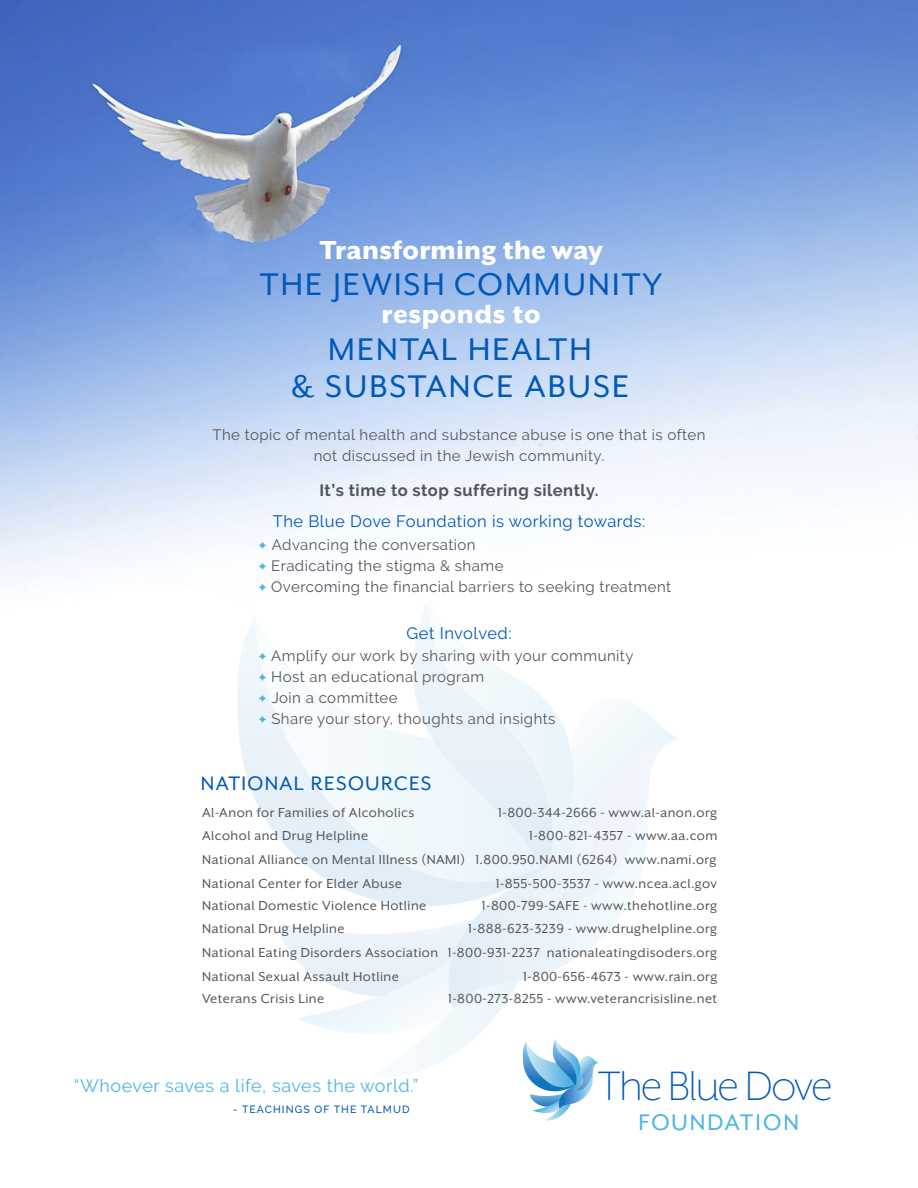
<style>
.page{position:relative;width:918px;height:1188px;background:#fff}
.page>*{position:absolute;margin:0;border:0;box-sizing:border-box;transform-origin:0 0}
.t1{font:300 47.25px "Mr Eaves XL San OT";letter-spacing:-.035em;color:#0058b8}
.t2{font:36px "Mr Eaves XL San OT";letter-spacing:.06em;color:#0058b8}
.t3{font:800 30px "Mr Eaves XL San OT";letter-spacing:.01em;color:#fff}
.t4{font:25.95px "Mr Eaves XL San OT";letter-spacing:.07em;color:#4cb4e5}
.t5{font:22.5px "Mr Eaves XL San OT";letter-spacing:.06em;color:#0058b8}
.t6{font:18px "Raleway";letter-spacing:.03em;color:#4cb4e5}
.t7{font:16.5px "Raleway";letter-spacing:.03em;color:#0058b8}
.t8{font:700 16.5px "Raleway";letter-spacing:.03em;color:#54555a}
.t9{font:15px "Mr Eaves XL San OT";letter-spacing:.03em;color:#54555a}
.t10{font:15px "Raleway";letter-spacing:.03em;color:#54555a}
.t11{font:500 10.5px "Raleway";letter-spacing:.1em;color:#0058b8}
.s1{color:#4cb4e5}
</style>
<div class="page">
<img style="left:0;top:0;width:918px;height:587px">
<svg style="left:237px;top:617px;width:41px;height:219px"></svg>
<svg style="left:278px;top:604px;width:401px;height:517px"></svg>
<p class="t3" style="left:320px;top:235px;width:285px">Transforming the way</p>
<p class="t2" style="left:260px;top:267px;width:404px">THE JEWISH COMMUNITY</p>
<p class="t3" style="left:382px;top:299px;width:160px">responds to</p>
<p class="t2" style="left:328px;top:331px;width:265px">MENTAL HEALTH</p>
<p class="t2" style="left:291px;top:368px;width:340px">&amp; SUBSTANCE ABUSE</p>
<p class="t10" style="left:213px;top:426px;width:494px">The topic of mental health and substance abuse is one that is often</p>
<p class="t10" style="left:314px;top:447px;width:292px">not discussed in the Jewish community.</p>
<p class="t8" style="left:319px;top:481px;width:281px">It’s time to stop suffering silently.</p>
<p class="t7" style="left:273px;top:512px;width:374px">The Blue Dove Foundation is working towards:</p>
<p class="t10" style="left:259px;top:536px;width:219px"><span class="s1">✦</span> Advancing the conversation</p>
<p class="t10" style="left:259px;top:557px;width:246px"><span class="s1">✦</span> Eradicating the stigma &amp; shame</p>
<p class="t10" style="left:259px;top:578px;width:414px"><span class="s1">✦</span> Overcoming the financial barriers to seeking treatment</p>
<p class="t7" style="left:407px;top:624px;width:106px">Get Involved:</p>
<p class="t10" style="left:259px;top:647px;width:376px"><span class="s1">✦</span> Amplify our work by sharing with your community</p>
<p class="t10" style="left:259px;top:668px;width:227px"><span class="s1">✦</span> Host an educational program</p>
<p class="t10" style="left:259px;top:689px;width:141px"><span class="s1">✦</span> Join a committee</p>
<p class="t10" style="left:259px;top:710px;width:299px"><span class="s1">✦</span> Share your story, thoughts and insights</p>
<p class="t5" style="left:201px;top:772px;width:232px">NATIONAL RESOURCES</p>
<p class="t9" style="left:202px;top:805px;width:214px">Al-Anon for Families of Alcoholics</p>
<p class="t9" style="left:498px;top:805px;width:221px">1-800-344-2666 - www.al-anon.org</p>
<p class="t9" style="left:202px;top:828px;width:168px">Alcohol and Drug Helpline</p>
<p class="t9" style="left:529px;top:828px;width:190px">1-800-821-4357 - www.aa.com</p>
<p class="t9" style="left:202px;top:852px;width:516px">National Alliance on Mental Illness (NAMI) 1.800.950.NAMI (6264) www.nami.org</p>
<p class="t9" style="left:202px;top:876px;width:201px">National Center for Elder Abuse</p>
<p class="t9" style="left:496px;top:876px;width:223px">1-855-500-3537 - www.ncea.acl.gov</p>
<p class="t9" style="left:202px;top:898px;width:226px">National Domestic Violence Hotline</p>
<p class="t9" style="left:482px;top:898px;width:237px">1-800-799-SAFE - www.thehotline.org</p>
<p class="t9" style="left:202px;top:921px;width:144px">National Drug Helpline</p>
<p class="t9" style="left:468px;top:921px;width:251px">1-888-623-3239 - www.drughelpline.org</p>
<p class="t9" style="left:202px;top:945px;width:517px">National Eating Disorders Association 1-800-931-2237 nationaleatingdisoders.org</p>
<p class="t9" style="left:202px;top:969px;width:198px">National Sexual Assault Hotline</p>
<p class="t9" style="left:523px;top:969px;width:196px">1-800-656-4673 - www.rain.org</p>
<p class="t9" style="left:202px;top:991px;width:123px">Veterans Crisis Line</p>
<p class="t9" style="left:448px;top:991px;width:271px">1-800-273-8255 - www.veterancrisisline.net</p>
<p class="t6" style="left:74px;top:1075px;width:346px">“Whoever saves a life, saves the world.”</p>
<p class="t11" style="left:233px;top:1103px;width:178px">- TEACHINGS OF THE TALMUD</p>
<p class="t1" style="left:598px;top:1063px;width:236px">The Blue Dove</p>
<p class="t4" style="left:638px;top:1109px;width:162px">FOUNDATION</p>
</div>
